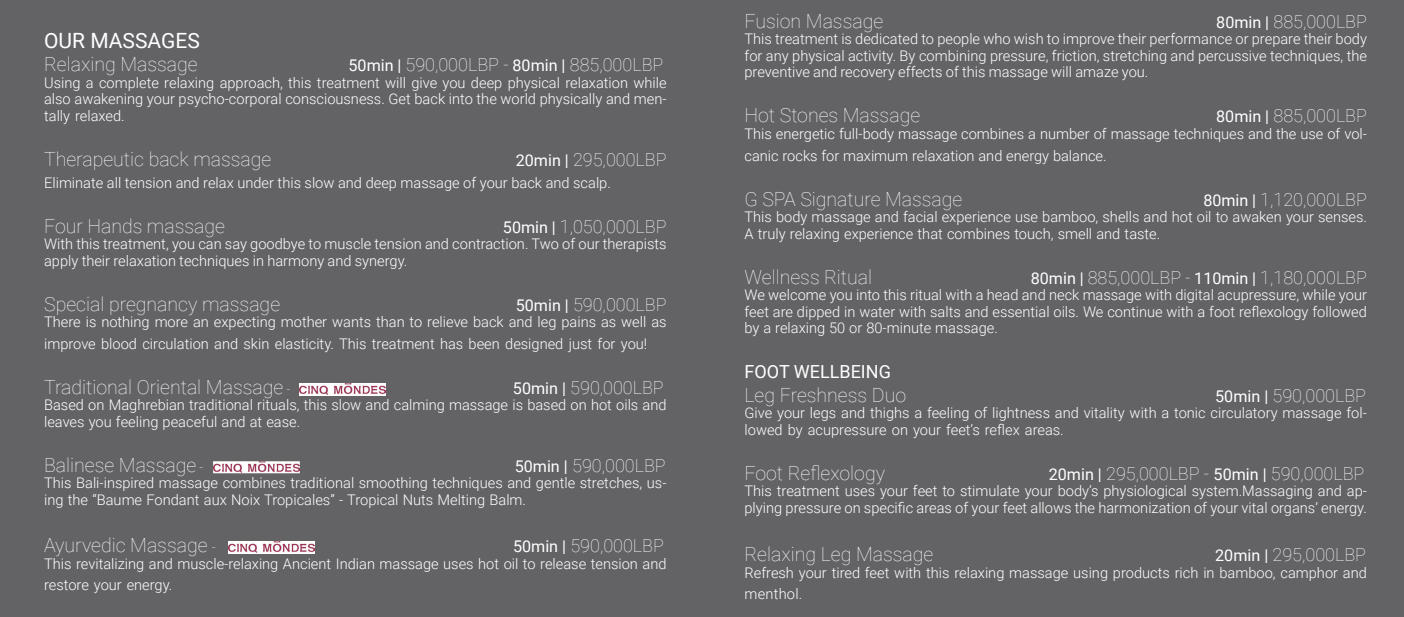
<style>
.page{position:relative;width:1404px;height:617px;background:#fff}
.page>*{position:absolute;margin:0;border:0;box-sizing:border-box;transform-origin:0 0}
.t1{font:21px "Roboto";color:#fff}
.t2{font:100 19.5px "Roboto";color:#fff}
.t3{font:100 18px "Roboto";color:#fff}
.t4{font:18px "Roboto";color:#fff}
.t5{font:300 14.7px/16.5px "Roboto";color:#fff}
.s1{font-weight:400;font-size:16.2px}
.s2{font-size:13.5px}
</style>
<div class="page">
<div style="left:702px;top:0;width:701px;height:617px;background:#636366"></div>
<div style="left:0;top:0;width:702px;height:617px;background:#636366"></div>
<img style="left:213px;top:461px;width:87px;height:12px">
<img style="left:228px;top:541px;width:87px;height:12px">
<img style="left:299px;top:384px;width:87px;height:12px">
<h1 class="t1" style="left:44px;top:26px;width:157px">OUR MASSAGES</h1>
<h2 class="t2" style="left:44px;top:51px;width:155px">Relaxing Massage</h2>
<p class="t3" style="left:348px;top:52px;width:316px"><span class="s1">50min |</span> 590,000LBP - <span class="s1">80min |</span> 885,000LBP</p>
<p class="t5" style="left:44px;top:74px;width:624px;text-align:justify">Using a complete relaxing approach, this treatment will give you deep physical relaxation while also awakening your psycho-corporal consciousness. Get back into the world physically and men&shy;tally relaxed.</p>
<h2 class="t2" style="left:44px;top:145px;width:229px">Therapeutic back massage</h2>
<p class="t3" style="left:516px;top:147px;width:152px"><span class="s1">20min |</span> 295,000LBP</p>
<p class="t5" style="left:44px;top:173px;width:568px">Eliminate all tension and relax under this slow and deep massage of your back and scalp.</p>
<h2 class="t2" style="left:44px;top:212px;width:182px">Four Hands massage</h2>
<p class="t3" style="left:503px;top:214px;width:165px"><span class="s1">50min |</span> 1,050,000LBP</p>
<p class="t5" style="left:44px;top:235px;width:624px">With this treatment, you can say goodbye to muscle tension and contraction. Two of our therapists apply their relaxation techniques in harmony and synergy.</p>
<h2 class="t2" style="left:44px;top:290px;width:237px">Special pregnancy massage</h2>
<p class="t3" style="left:516px;top:292px;width:152px"><span class="s1">50min |</span> 590,000LBP</p>
<p class="t5" style="left:44px;top:310px;width:624px;line-height:21.6px">There is nothing more an expecting mother wants than to relieve back and leg pains as well as improve blood circulation and skin elasticity. This treatment has been designed just for you!</p>
<h2 class="t2" style="left:44px;top:373px;width:248px">Traditional Oriental Massage <span class="s2">-</span></h2>
<p class="t3" style="left:513px;top:375px;width:152px"><span class="s1">50min |</span> 590,000LBP</p>
<p class="t5" style="left:44px;top:396px;width:624px">Based on Maghrebian traditional rituals, this slow and calming massage is based on hot oils and leaves you feeling peaceful and at ease.</p>
<h2 class="t2" style="left:44px;top:451px;width:161px">Balinese Massage <span class="s2">-</span></h2>
<p class="t3" style="left:514px;top:453px;width:152px"><span class="s1">50min |</span> 590,000LBP</p>
<p class="t5" style="left:44px;top:474px;width:624px">This Bali-inspired massage combines traditional smoothing techniques and gentle stretches, us&shy;ing the “Baume Fondant aux Noix Tropicales” - Tropical Nuts Melting Balm.</p>
<h2 class="t2" style="left:44px;top:531px;width:173px">Ayurvedic Massage <span class="s2">-</span></h2>
<p class="t3" style="left:513px;top:533px;width:152px"><span class="s1">50min |</span> 590,000LBP</p>
<p class="t5" style="left:44px;top:552px;width:624px;line-height:21.6px">This revitalizing and muscle-relaxing Ancient Indian massage uses hot oil to release tension and restore your energy.</p>
<h2 class="t2" style="left:744px;top:7px;width:140px">Fusion Massage</h2>
<p class="t3" style="left:1216px;top:9px;width:152px"><span class="s1">80min |</span> 885,000LBP</p>
<p class="t5" style="left:744px;top:30px;width:624px;text-align:justify">This treatment is dedicated to people who wish to improve their performance or prepare their body for any physical activity. By combining pressure, friction, stretching and percussive techniques, the preventive and recovery effects of this massage will amaze you.</p>
<h2 class="t2" style="left:744px;top:102px;width:177px">Hot Stones Massage</h2>
<p class="t3" style="left:1215px;top:103px;width:152px"><span class="s1">80min |</span> 885,000LBP</p>
<p class="t5" style="left:744px;top:122px;width:624px;line-height:21.6px">This energetic full-body massage combines a number of massage techniques and the use of vol&shy;canic rocks for maximum relaxation and energy balance.</p>
<h2 class="t2" style="left:744px;top:185px;width:219px">G SPA Signature Massage</h2>
<p class="t3" style="left:1203px;top:186px;width:165px"><span class="s1">80min |</span> 1,120,000LBP</p>
<p class="t5" style="left:744px;top:208px;width:624px">This body massage and facial experience use bamboo, shells and hot oil to awaken your senses.<br>A truly relaxing experience that combines touch, smell and taste.</p>
<h2 class="t2" style="left:744px;top:263px;width:129px">Wellness Ritual</h2>
<p class="t3" style="left:1030px;top:264px;width:337px"><span class="s1">80min |</span> 885,000LBP - <span class="s1">110min |</span> 1,180,000LBP</p>
<p class="t5" style="left:744px;top:286px;width:624px;text-align:justify">We welcome you into this ritual with a head and neck massage with digital acupressure, while your feet are dipped in water with salts and essential oils. We continue with a foot reflexology followed by a relaxing 50 or 80-minute massage.</p>
<p class="t4" style="left:744px;top:359px;width:148px">FOOT WELLBEING</p>
<h2 class="t2" style="left:744px;top:381px;width:163px">Leg Freshness Duo</h2>
<p class="t3" style="left:1215px;top:382px;width:152px"><span class="s1">50min |</span> 590,000LBP</p>
<p class="t5" style="left:744px;top:404px;width:624px">Give your legs and thighs a feeling of lightness and vitality with a tonic circulatory massage fol&shy;lowed by acupressure on your feet’s reflex areas.</p>
<h2 class="t2" style="left:744px;top:459px;width:142px">Foot Reflexology</h2>
<p class="t3" style="left:1048px;top:460px;width:317px"><span class="s1">20min |</span> 295,000LBP - <span class="s1">50min |</span> 590,000LBP</p>
<p class="t5" style="left:744px;top:482px;width:624px">This treatment uses your feet to stimulate your body’s physiological system.Massaging and ap&shy;plying pressure on specific areas of your feet allows the harmonization of your vital organs’ energy.</p>
<h2 class="t2" style="left:744px;top:540px;width:190px">Relaxing Leg Massage</h2>
<p class="t3" style="left:1215px;top:542px;width:152px"><span class="s1">20min |</span> 295,000LBP</p>
<p class="t5" style="left:744px;top:561px;width:624px;line-height:21.6px">Refresh your tired feet with this relaxing massage using products rich in bamboo, camphor and menthol.</p>
</div>
